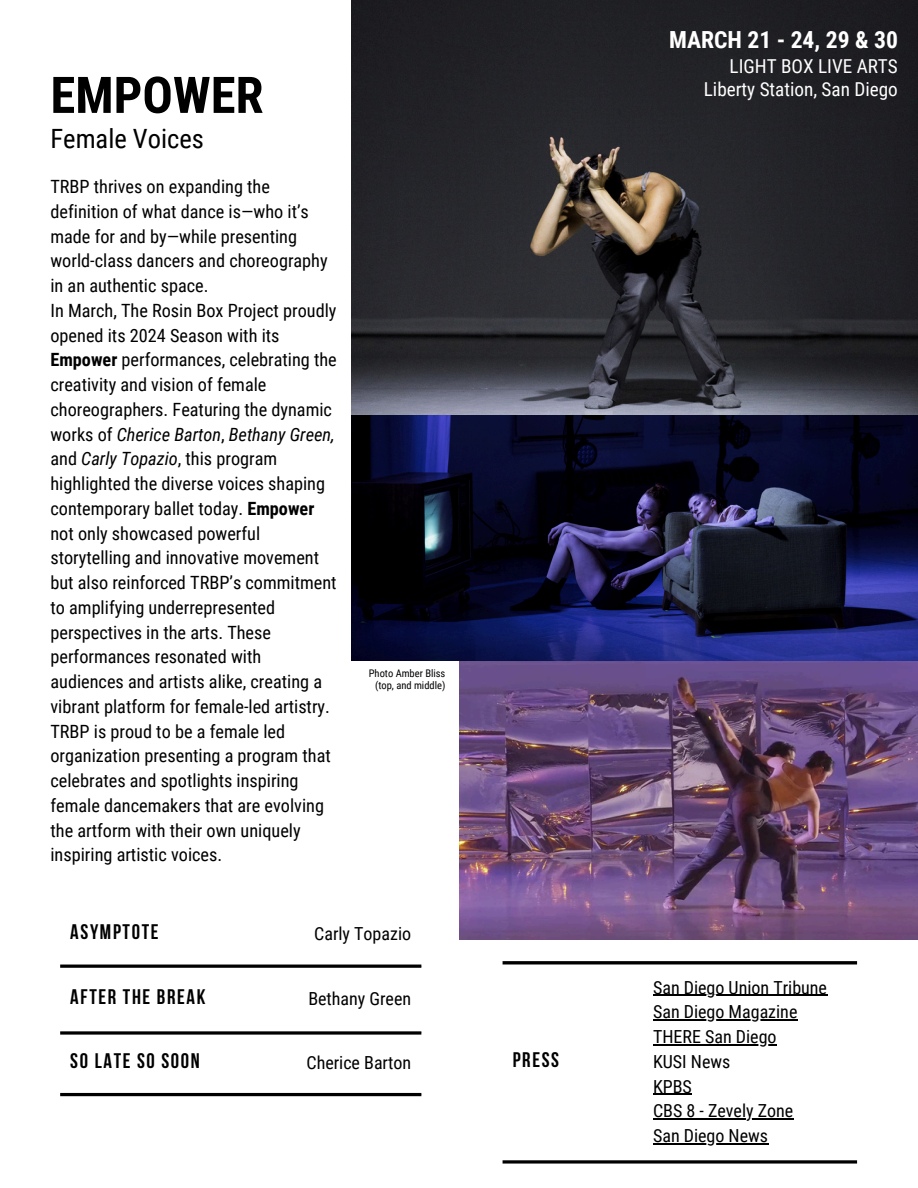
<style>
.page{position:relative;width:918px;height:1188px;background:#fff}
.page>*{position:absolute;margin:0;border:0;box-sizing:border-box;transform-origin:0 0}
.t1{font:700 50.55px "Roboto Condensed";color:#000}
.t2{font:26.55px "Roboto Condensed";color:#000}
.t3{font:700 23.55px "Roboto Condensed";color:#fff}
.t4{font:700 21px "Bebas Neue";letter-spacing:.08em;color:#000}
.t5{font:19.2px/23.7px "Roboto Condensed";color:#fff;text-align:right}
.t6{font:18.3px/24.8px "Roboto Condensed";color:#000}
.t7{font:18px "Roboto Condensed";color:#000}
.t8{font:10.5px/12.3px "Roboto Condensed";color:#000;text-align:center}
.s1{font-weight:700}
.s2{font-style:italic}
</style>
<div class="page">
<img style="left:352px;top:0;width:566px;height:416px">
<hr style="left:60px;top:965px;width:361px;height:3px;background:#000">
<svg style="left:60px;top:1031px;width:361px;height:4px"></svg>
<hr style="left:60px;top:1093px;width:361px;height:3px;background:#000">
<hr style="left:653px;top:995px;width:174px;height:1px;background:#000">
<hr style="left:653px;top:1020px;width:145px;height:1px;background:#000">
<hr style="left:653px;top:1044px;width:124px;height:1px;background:#000">
<hr style="left:653px;top:1094px;width:39px;height:1px;background:#000">
<hr style="left:653px;top:1119px;width:140px;height:1px;background:#000">
<hr style="left:653px;top:1143px;width:115px;height:1px;background:#000">
<svg style="left:503px;top:1160px;width:354px;height:4px"></svg>
<hr style="left:503px;top:961px;width:354px;height:3px;background:#000">
<img style="left:459px;top:661px;width:459px;height:279px">
<img style="left:352px;top:416px;width:566px;height:245px">
<p class="t1" style="left:50px;top:66px;width:215px">EMPOWER</p>
<p class="t2" style="left:50px;top:123px;width:155px">Female Voices</p>
<p class="t6" style="left:50px;top:174px;width:288px">TRBP thrives on expanding the definition of what dance is—who it’s made for and by—while presenting world-class dancers and choreography in an authentic space.<br>In March, The Rosin Box Project proudly opened its 2024 Season with its <span class="s1">Empower</span> performances, celebrating the creativity and vision of female choreographers. Featuring the dynamic works of <span class="s2">Cherice Barton</span>, <span class="s2">Bethany Green, </span>and <span class="s2">Carly Topazio</span>, this program highlighted the diverse voices shaping contemporary ballet today. <span class="s1">Empower </span>not only showcased powerful storytelling and innovative movement but also reinforced TRBP’s commitment to amplifying underrepresented perspectives in the arts. These performances resonated with audiences and artists alike, creating a vibrant platform for female-led artistry.<br>TRBP is proud to be a female led organization presenting a program that celebrates and spotlights inspiring female dancemakers that are evolving the artform with their own uniquely inspiring artistic voices.</p>
<p class="t8" style="left:369px;top:667px;width:78px">Photo Amber Bliss (top, and middle)</p>
<p class="t4" style="left:70px;top:923px;width:90px">ASYMPTOTE</p>
<h2 class="t7" style="left:314px;top:923px;width:98px">Carly Topazio</h2>
<p class="t4" style="left:70px;top:988px;width:137px">AFTER THE BREAK</p>
<h1 class="t7" style="left:308px;top:988px;width:104px">Bethany Green</h1>
<h2 class="t4" style="left:70px;top:1053px;width:131px">SO LATE SO SOON</h2>
<p class="t7" style="left:306px;top:1053px;width:106px">Cherice Barton</p>
<p class="t4" style="left:513px;top:1051px;width:48px">PRESS</p>
<p class="t3" style="left:669px;top:26px;width:230px">MARCH 21 - 24, 29 &amp; 30</p>
<p class="t5" style="left:704px;top:54px;width:196px">LIGHT BOX LIVE ARTS<br>Liberty Station, San Diego</p>
<p class="t7" style="left:653px;top:977px;width:175px">San Diego Union Tribune</p>
<p class="t7" style="left:653px;top:1002px;width:146px">San Diego Magazine</p>
<p class="t7" style="left:653px;top:1027px;width:125px">THERE San Diego</p>
<p class="t7" style="left:653px;top:1051px;width:79px">KUSI News</p>
<p class="t7" style="left:653px;top:1076px;width:40px">KPBS</p>
<p class="t7" style="left:653px;top:1101px;width:142px">CBS 8 - Zevely Zone</p>
<p class="t7" style="left:653px;top:1126px;width:117px">San Diego News</p>
</div>
